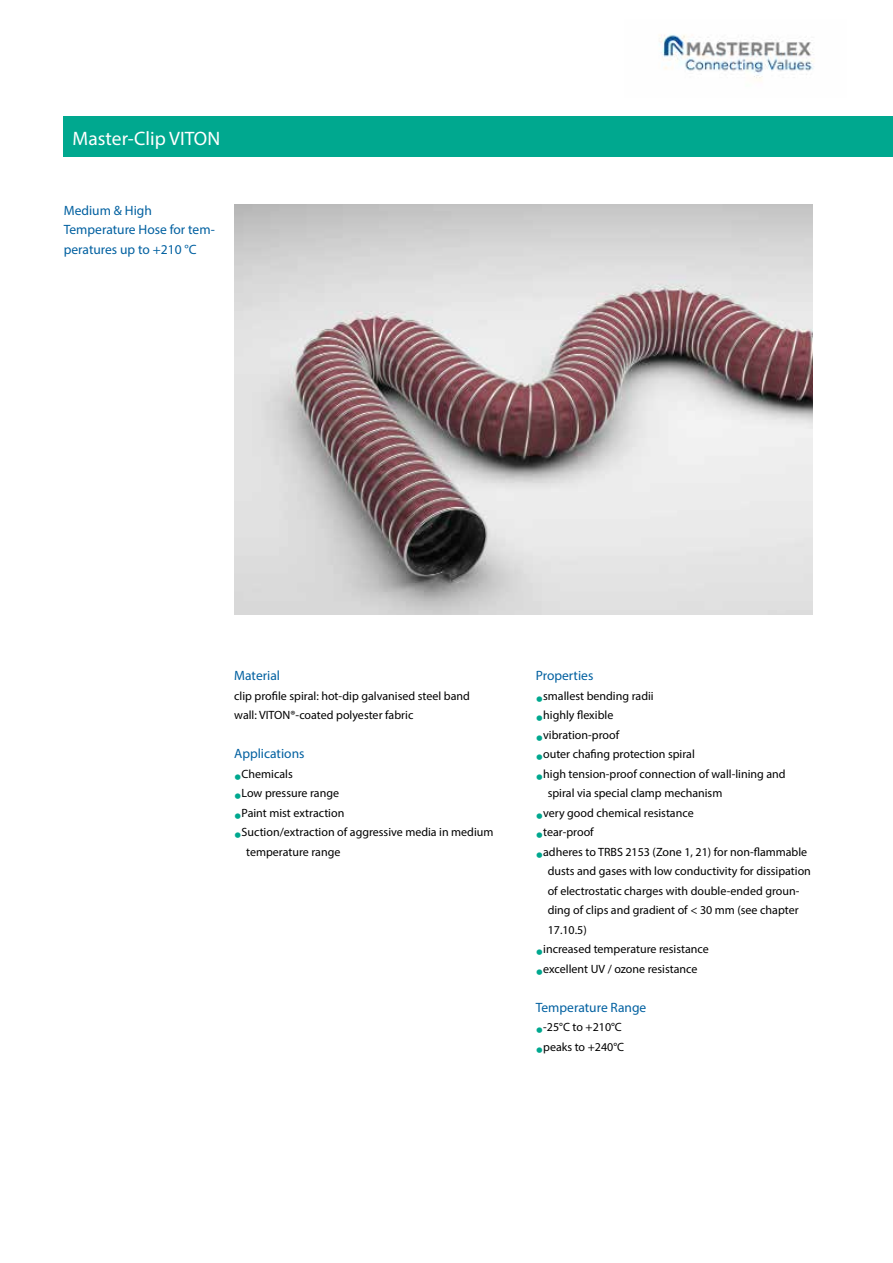
<style>
.page{position:relative;width:893px;height:1263px;background:#fff}
.page>*{position:absolute;margin:0;border:0;box-sizing:border-box;transform-origin:0 0}
.t1{font:19.5px "Myriad Pro";color:#fff}
.t2{font:13.5px/19.5px "Myriad Pro";color:#0060a0}
.t3{font:12px/19.5px "Myriad Pro";color:#000}
.s1{font-size:26.25px;color:#00a88f}
</style>
<div class="page">
<div style="left:63px;top:117px;width:830px;height:40px;background:#00a88f"></div>
<img style="left:659px;top:34px;width:155px;height:47px">
<img style="left:234px;top:205px;width:579px;height:409px">
<h1 class="t1" style="left:73px;top:126px;width:149px">Master-Clip VITON</h1>
<p class="t2" style="left:64px;top:200px;width:153px">Medium &amp; High<br>Temperature Hose for tem&shy;peratures up to +210 °C</p>
<p class="t2" style="left:234px;top:666px;width:47px">Material</p>
<p class="t3" style="left:234px;top:686px;width:237px">clip profile spiral: hot-dip galvanised steel band wall: VITON®-coated polyester fabric</p>
<p class="t2" style="left:234px;top:744px;width:72px">Applications</p>
<p class="t3" style="left:234px;top:764px;width:60px"><span class="s1">•</span>Chemicals</p>
<p class="t3" style="left:234px;top:783px;width:106px"><span class="s1">•</span>Low pressure range</p>
<p class="t3" style="left:234px;top:803px;width:112px"><span class="s1">•</span>Paint mist extraction</p>
<p class="t3" style="left:246px;top:822px;width:249px;text-indent:-12px"><span class="s1">•</span>Suction/extraction of aggressive media in medium temperature range</p>
<p class="t2" style="left:536px;top:666px;width:59px">Properties</p>
<p class="t3" style="left:536px;top:686px;width:119px"><span class="s1">•</span>smallest bending radii</p>
<p class="t3" style="left:536px;top:705px;width:79px"><span class="s1">•</span>highly flexible</p>
<p class="t3" style="left:536px;top:725px;width:85px"><span class="s1">•</span>vibration-proof</p>
<p class="t3" style="left:536px;top:744px;width:161px"><span class="s1">•</span>outer chafing protection spiral</p>
<p class="t3" style="left:548px;top:764px;width:239px;text-indent:-12px"><span class="s1">•</span>high tension-proof connection of wall-lining and spiral via special clamp mechanism</p>
<p class="t3" style="left:536px;top:803px;width:159px"><span class="s1">•</span>very good chemical resistance</p>
<p class="t3" style="left:536px;top:822px;width:59px"><span class="s1">•</span>tear-proof</p>
<p class="t3" style="left:548px;top:842px;width:265px;text-indent:-12px"><span class="s1">•</span>adheres to TRBS 2153 (Zone 1, 21) for non-flammable dusts and gases with low conductivity for dissipation of electrostatic charges with double-ended groun&shy;ding of clips and gradient of &lt; 30 mm (see chapter 17.10.5)</p>
<p class="t3" style="left:536px;top:939px;width:175px"><span class="s1">•</span>increased temperature resistance</p>
<p class="t3" style="left:536px;top:959px;width:163px"><span class="s1">•</span>excellent UV / ozone resistance</p>
<p class="t2" style="left:536px;top:997px;width:112px">Temperature Range</p>
<p class="t3" style="left:536px;top:1017px;width:88px"><span class="s1">•</span>-25°C to +210°C</p>
<p class="t3" style="left:536px;top:1037px;width:90px"><span class="s1">•</span>peaks to +240°C</p>
</div>
